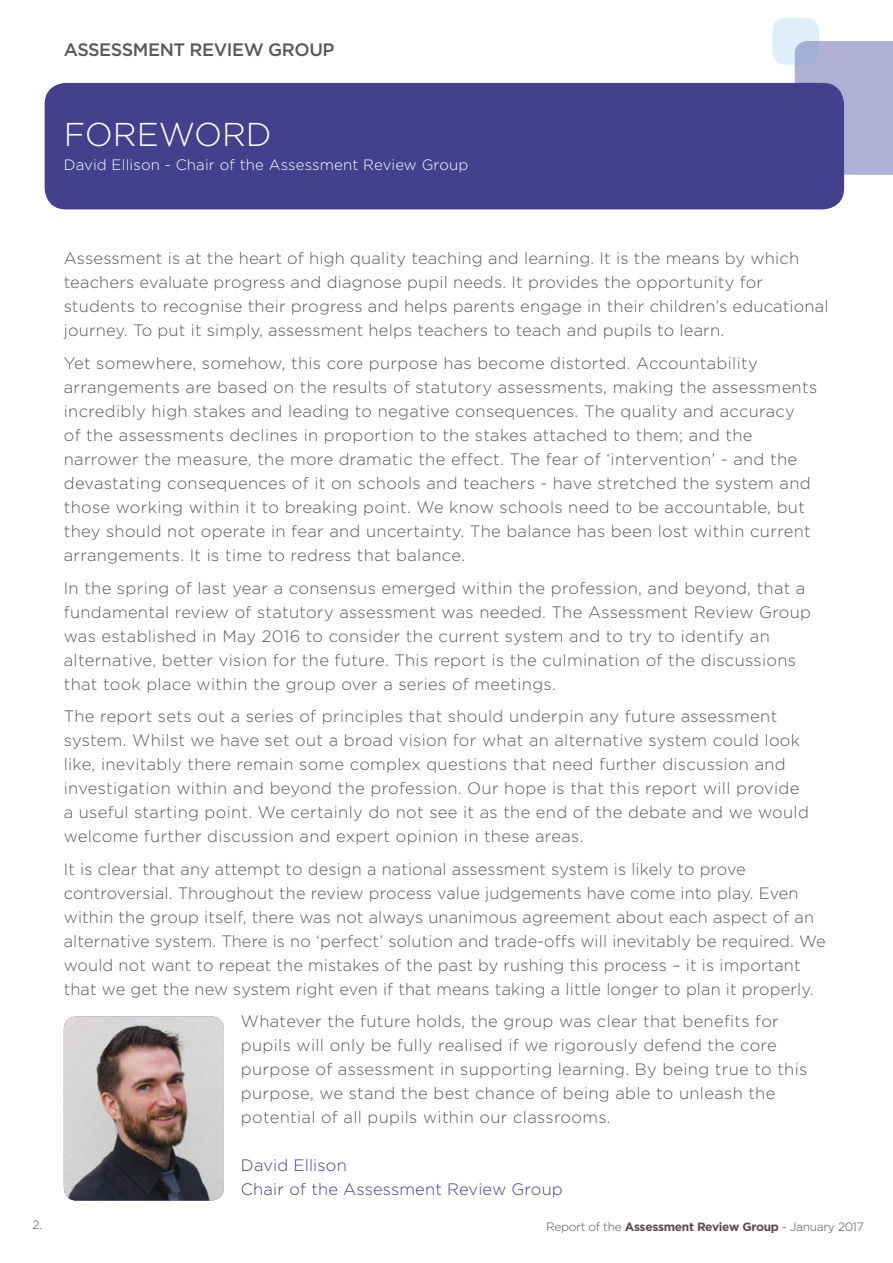
<style>
.page{position:relative;width:893px;height:1263px;background:#fff}
.page>*{position:absolute;margin:0;border:0;box-sizing:border-box;transform-origin:0 0}
.t1{font:300 33px "Gotham";color:#fff}
.t2{font:500 18px "Gotham";letter-spacing:-.025em;color:#58595b}
.t3{font:300 16.5px/24px "Gotham";letter-spacing:.02em;color:#58595b}
.t4{font:300 16.5px/24px "Gotham";letter-spacing:.01em;color:#43408e}
.t5{font:300 15px "Gotham";letter-spacing:.01em;color:#fff}
.t6{font:300 12px "Gotham";letter-spacing:-.025em;color:#584d53}
.s1{font-weight:700}
</style>
<div class="page">
<div style="left:795px;top:41px;width:98px;height:134px;background:#b1afd4"></div>
<svg style="left:772px;top:18px;width:47px;height:47px;background:#cedff0"></svg>
<div style="left:45px;top:83px;width:799px;height:126px;background:#43408e;border-radius:21px"></div>
<img style="left:64px;top:1016px;width:160px;height:184px">
<p class="t2" style="left:64px;top:39px;width:272px">ASSESSMENT REVIEW GROUP</p>
<h1 class="t1" style="left:64px;top:116px;width:209px">FOREWORD</h1>
<p class="t5" style="left:64px;top:156px;width:406px">David Ellison - Chair of the Assessment Review Group</p>
<p class="t6" style="left:33px;top:1219px;width:11px">2.</p>
<p class="t3" style="left:64px;top:246px;width:766px">Assessment is at the heart of high quality teaching and learning. It is the means by which teachers evaluate progress and diagnose pupil needs. It provides the opportunity for students to recognise their progress and helps parents engage in their children’s educational journey. To put it simply, assessment helps teachers to teach and pupils to learn.</p>
<p class="t3" style="left:64px;top:351px;width:755px">Yet somewhere, somehow, this core purpose has become distorted. Accountability arrangements are based on the results of statutory assessments, making the assessments incredibly high stakes and leading to negative consequences. The quality and accuracy<br>of the assessments declines in proportion to the stakes attached to them; and the narrower the measure, the more dramatic the effect. The fear of ‘intervention’ - and the devastating consequences of it on schools and teachers - have stretched the system and those working within it to breaking point. We know schools need to be accountable, but they should not operate in fear and uncertainty. The balance has been lost within current arrangements. It is time to redress that balance.</p>
<p class="t3" style="left:64px;top:575px;width:749px">In the spring of last year a consensus emerged within the profession, and beyond, that a fundamental review of statutory assessment was needed. The Assessment Review Group was established in May 2016 to consider the current system and to try to identify an alternative, better vision for the future. This report is the culmination of the discussions that took place within the group over a series of meetings.</p>
<p class="t3" style="left:64px;top:704px;width:747px">The report sets out a series of principles that should underpin any future assessment system. Whilst we have set out a broad vision for what an alternative system could look like, inevitably there remain some complex questions that need further discussion and investigation within and beyond the profession. Our hope is that this report will provide a useful starting point. We certainly do not see it as the end of the debate and we would welcome further discussion and expert opinion in these areas.</p>
<p class="t3" style="left:64px;top:856px;width:763px">It is clear that any attempt to design a national assessment system is likely to prove controversial. Throughout the review process value judgements have come into play. Even within the group itself, there was not always unanimous agreement about each aspect of an alternative system. There is no ‘perfect’ solution and trade-offs will inevitably be required. We would not want to repeat the mistakes of the past by rushing this process – it is important that we get the new system right even if that means taking a little longer to plan it properly.</p>
<p class="t3" style="left:241px;top:1009px;width:568px">Whatever the future holds, the group was clear that benefits for pupils will only be fully realised if we rigorously defend the core purpose of assessment in supporting learning. By being true to this purpose, we stand the best chance of being able to unleash the potential of all pupils within our classrooms.</p>
<p class="t4" style="left:241px;top:1152px;width:323px">David Ellison<br>Chair of the Assessment Review Group</p>
<p class="t6" style="left:546px;top:1220px;width:319px">Report of the <span class="s1">Assessment Review Group</span> - January 2017</p>
</div>
